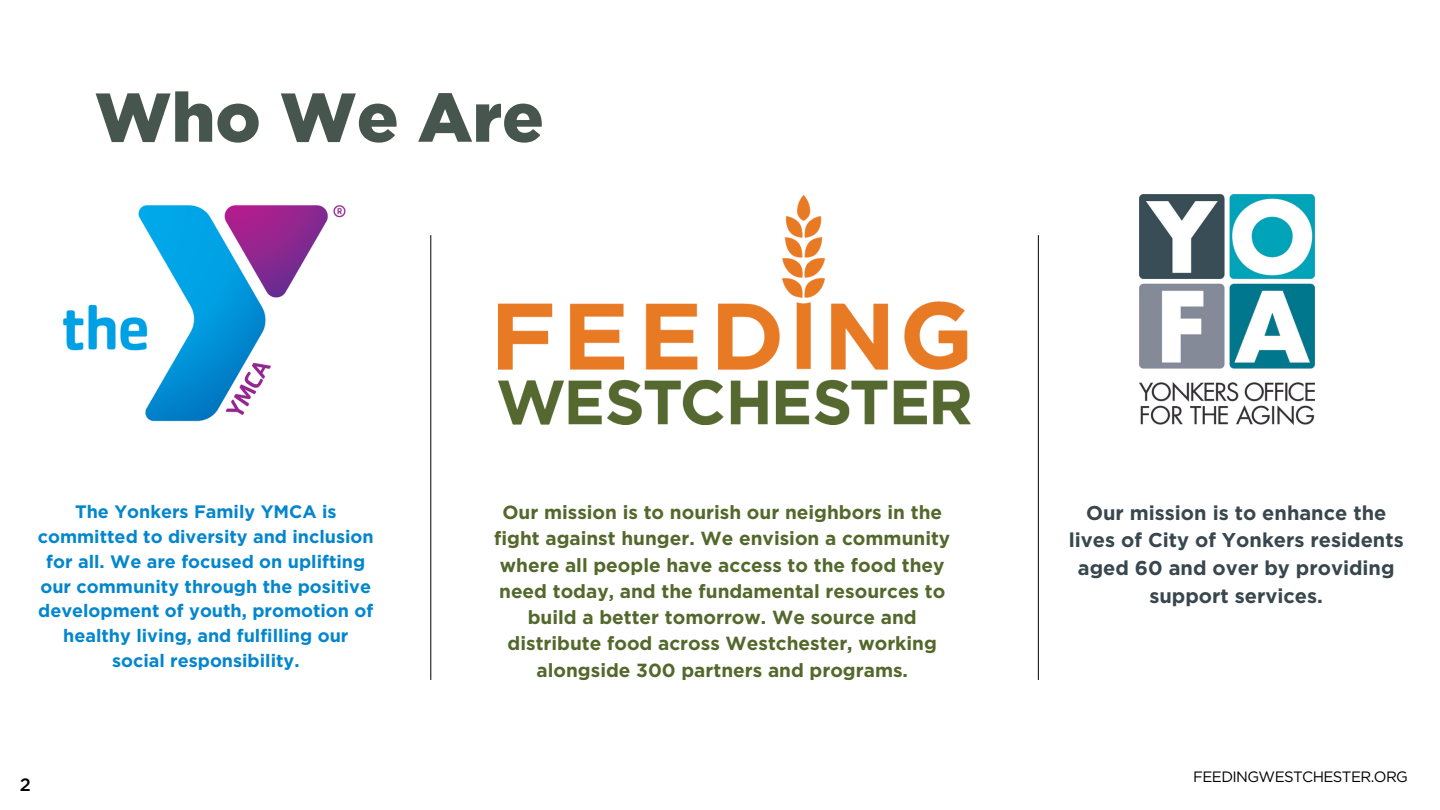
<style>
.page{position:relative;width:1440px;height:810px;background:#fff}
.page>*{position:absolute;margin:0;border:0;box-sizing:border-box;transform-origin:0 0}
.t1{font:900 69px "Gotham";color:#46564f}
.t2{font:700 20px/27.8px "Gotham";color:#38464d;text-align:center}
.t3{font:700 19px/26.2px "Gotham";color:#53682b;text-align:center}
.t4{font:700 18px/24.8px "Gotham";color:#0386cd;text-align:center}
.t5{font:500 18px "Gotham";color:#000}
.t6{font:15px "Gotham";letter-spacing:-.04em;color:#000}
</style>
<div class="page">
<img style="left:498px;top:195px;width:473px;height:230px">
<img style="left:63px;top:205px;width:283px;height:217px">
<img style="left:1140px;top:194px;width:175px;height:231px">
<hr style="left:430px;top:235px;width:1px;height:445px;background:#000">
<hr style="left:1038px;top:235px;width:1px;height:445px;background:#000">
<p class="t1" style="left:95px;top:91px;width:451px">Who We Are</p>
<p class="t4" style="left:38px;top:501px;width:337px">The Yonkers Family YMCA is committed to diversity and inclusion for all. We are focused on uplifting our community through the positive development of youth, promotion of healthy living, and fulfilling our social responsibility.</p>
<p class="t3" style="left:494px;top:500px;width:458px">Our mission is to nourish our neighbors in the fight against hunger. We envision a community where all people have access to the food they need today, and the fundamental resources to build a better tomorrow. We source and distribute food across Westchester, working alongside 300 partners and programs.</p>
<p class="t2" style="left:1069px;top:500px;width:337px">Our mission is to enhance the lives of City of Yonkers residents aged 60 and over by providing support services.</p>
<p class="t5" style="left:20px;top:778px;width:13px">2</p>
<p class="t6" style="left:1193px;top:770px;width:216px">FEEDINGWESTCHESTER.ORG</p>
</div>
